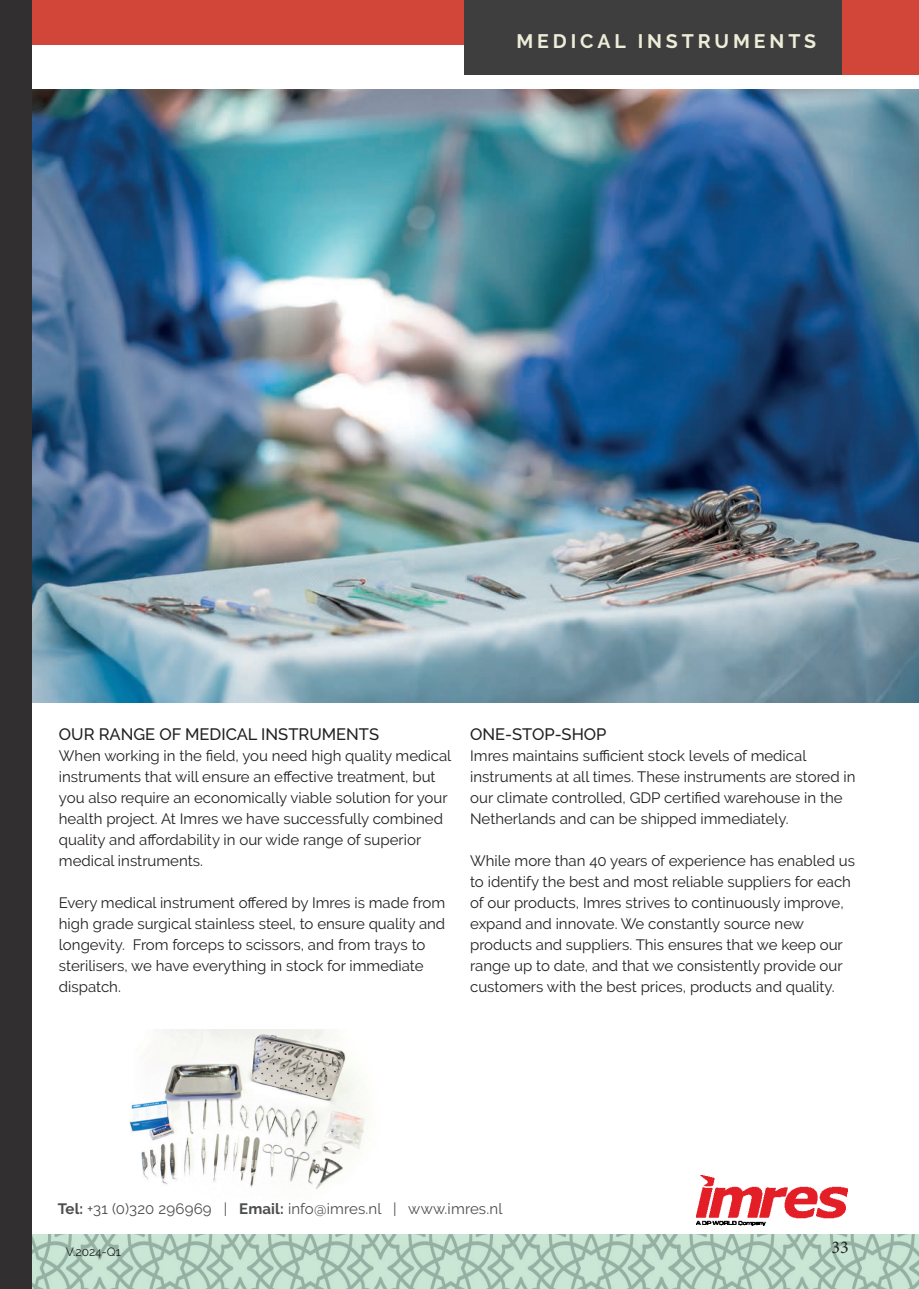
<style>
.page{position:relative;width:919px;height:1289px;background:#fff}
.page>*{position:absolute;margin:0;border:0;box-sizing:border-box;transform-origin:0 0}
.t1{font:700 19.5px "Raleway";letter-spacing:.2em;color:#ededd8}
.t2{font:18px "Minion Pro";color:#231f20}
.t3{font:500 16.5px "Raleway";color:#231f20}
.t4{font:15px/21px "Raleway";color:#231f20}
.t5{font:15px "Raleway";letter-spacing:.01em;color:#4b4c4d}
.t6{font:12px "Raleway";color:#231f20}
.s1{font-weight:700}
</style>
<div class="page">
<img style="left:129px;top:1029px;width:237px;height:161px">
<img style="left:32px;top:89px;width:886px;height:613px">
<div style="left:0;top:0;width:918px;height:45px;background:#d2463a"></div>
<img style="left:32px;top:1234px;width:886px;height:54px">
<div style="left:0;top:0;width:32px;height:1288px;background:#312f30"></div>
<div style="left:464px;top:0;width:401px;height:75px;background:#3e3e3f"></div>
<div style="left:842px;top:0;width:76px;height:75px;background:#d2463a"></div>
<img style="left:696px;top:1175px;width:151px;height:50px">
<p class="t1" style="left:516px;top:30px;width:301px">MEDICAL INSTRUMENTS</p>
<p class="t3" style="left:59px;top:724px;width:322px">OUR RANGE OF MEDICAL INSTRUMENTS</p>
<p class="t4" style="left:59px;top:745px;width:394px">When working in the field, you need high quality medical instruments that will ensure an effective treatment, but you also require an economically viable solution for your health project. At Imres we have successfully combined quality and affordability in our wide range of superior medical instruments.</p>
<p class="t4" style="left:59px;top:892px;width:388px">Every medical instrument offered by Imres is made from high grade surgical stainless steel, to ensure quality and longevity. From forceps to scissors, and from trays to sterilisers, we have everything in stock for immediate dispatch.</p>
<p class="t3" style="left:470px;top:724px;width:138px">ONE-STOP-SHOP</p>
<p class="t4" style="left:470px;top:745px;width:387px">Imres maintains sufficient stock levels of medical instruments at all times. These instruments are stored in our climate controlled, GDP certified warehouse in the Netherlands and can be shipped immediately.</p>
<p class="t4" style="left:470px;top:850px;width:386px">While more than 40 years of experience has enabled us to identify the best and most reliable suppliers for each of our products, Imres strives to continuously improve, expand and innovate. We constantly source new products and suppliers. This ensures that we keep our range up to date, and that we consistently provide our customers with the best prices, products and quality.</p>
<p class="t5" style="left:58px;top:1199px;width:446px"><span class="s1">Tel:</span> +31 (0)320 296969 | <span class="s1">Email:</span> info@imres.nl | www.imres.nl</p>
<p class="t6" style="left:66px;top:1244px;width:56px">V.2024-Q1</p>
<p class="t2" style="left:831px;top:1234px;width:19px">33</p>
</div>
